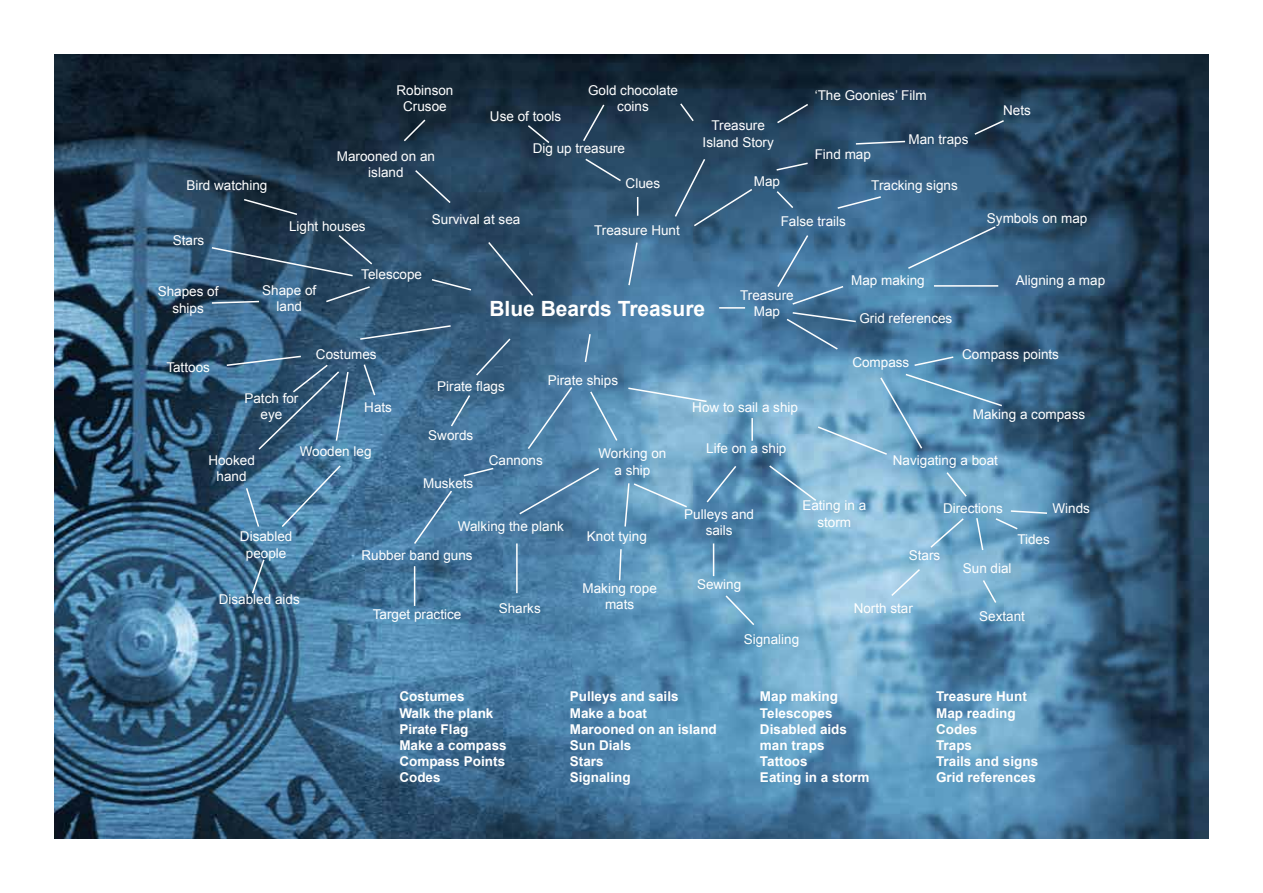
<style>
.page{position:relative;width:1263px;height:893px;background:#fff}
.page>*{position:absolute;margin:0;border:0;box-sizing:border-box;transform-origin:0 0}
.t1{font:700 21px "Arial";color:#fff}
.t2{font:13.5px/16.2px "Arial";color:#fff;text-align:center}
.t3{font:700 13.5px/16.2px "Arial";color:#fff}
</style>
<div class="page">
<img style="left:54px;top:54px;width:1155px;height:785px">
<svg style="left:776px;top:234px;width:81px;height:117px;background:#47769c"></svg>
<svg style="left:913px;top:355px;width:42px;height:12px"></svg>
<hr style="left:934px;top:285px;width:64px;height:2px;background:#fff">
<svg style="left:906px;top:225px;width:91px;height:45px;background:#4879a0"></svg>
<svg style="left:627px;top:241px;width:12px;height:46px"></svg>
<svg style="left:637px;top:197px;width:1px;height:19px"></svg>
<svg style="left:584px;top:157px;width:38px;height:26px"></svg>
<svg style="left:526px;top:124px;width:25px;height:21px"></svg>
<svg style="left:679px;top:102px;width:16px;height:21px"></svg>
<svg style="left:775px;top:102px;width:35px;height:23px"></svg>
<svg style="left:673px;top:157px;width:81px;height:71px;background:#365a78"></svg>
<svg style="left:775px;top:190px;width:20px;height:20px"></svg>
<svg style="left:775px;top:161px;width:34px;height:11px"></svg>
<svg style="left:836px;top:195px;width:47px;height:15px"></svg>
<svg style="left:854px;top:140px;width:53px;height:5px"></svg>
<svg style="left:973px;top:119px;width:32px;height:17px"></svg>
<svg style="left:929px;top:517px;width:36px;height:32px"></svg>
<svg style="left:994px;top:509px;width:54px;height:22px"></svg>
<svg style="left:975px;top:516px;width:9px;height:36px"></svg>
<svg style="left:981px;top:578px;width:17px;height:26px"></svg>
<svg style="left:767px;top:464px;width:51px;height:38px;background:#72a4c4"></svg>
<svg style="left:705px;top:464px;width:33px;height:40px"></svg>
<hr style="left:713px;top:543px;width:1px;height:33px;background:#fff">
<svg style="left:623px;top:482px;width:66px;height:46px;background:#72a6c7"></svg>
<svg style="left:618px;top:548px;width:4px;height:34px"></svg>
<svg style="left:584px;top:332px;width:8px;height:32px"></svg>
<svg style="left:627px;top:386px;width:81px;height:17px"></svg>
<svg style="left:474px;top:337px;width:38px;height:40px;background:#3d617f"></svg>
<svg style="left:518px;top:466px;width:83px;height:50px;background:#5284aa"></svg>
<hr style="left:516px;top:543px;width:2px;height:50px;background:#fff">
<svg style="left:890px;top:567px;width:31px;height:31px"></svg>
<svg style="left:589px;top:390px;width:30px;height:52px;background:#649abd"></svg>
<svg style="left:526px;top:385px;width:48px;height:66px;background:#5283a9"></svg>
<svg style="left:487px;top:240px;width:48px;height:57px;background:#33526e"></svg>
<svg style="left:414px;top:169px;width:38px;height:36px"></svg>
<svg style="left:402px;top:118px;width:25px;height:25px"></svg>
<svg style="left:430px;top:278px;width:43px;height:14px"></svg>
<svg style="left:242px;top:198px;width:57px;height:18px"></svg>
<svg style="left:210px;top:233px;width:164px;height:44px;background:#32516b"></svg>
<svg style="left:324px;top:285px;width:47px;height:18px"></svg>
<svg style="left:210px;top:300px;width:51px;height:5px"></svg>
<svg style="left:359px;top:324px;width:93px;height:17px;background:#436683"></svg>
<svg style="left:462px;top:467px;width:33px;height:10px"></svg>
<svg style="left:449px;top:393px;width:23px;height:35px"></svg>
<svg style="left:225px;top:355px;width:125px;height:96px;background:#3c6483"></svg>
<svg style="left:245px;top:486px;width:15px;height:42px"></svg>
<svg style="left:280px;top:464px;width:62px;height:65px;background:#4f82a6"></svg>
<svg style="left:251px;top:558px;width:15px;height:37px"></svg>
<svg style="left:412px;top:489px;width:42px;height:57px;background:#4d7ea4"></svg>
<hr style="left:414px;top:566px;width:1px;height:40px;background:#fff">
<svg style="left:724px;top:594px;width:32px;height:33px"></svg>
<svg style="left:362px;top:363px;width:15px;height:34px"></svg>
<svg style="left:816px;top:373px;width:188px;height:83px;background:#6aa0c2"></svg>
<svg style="left:945px;top:471px;width:23px;height:27px"></svg>
<hr style="left:751px;top:418px;width:2px;height:23px;background:#fff">
<svg style="left:582px;top:103px;width:24px;height:40px"></svg>
<hr style="left:719px;top:307px;width:26px;height:2px;background:#fff">
<p class="t2" style="left:186px;top:178px;width:83px">Bird watching</p>
<p class="t2" style="left:173px;top:232px;width:33px">Stars</p>
<p class="t2" style="left:588px;top:82px;width:92px">Gold chocolate coins</p>
<p class="t2" style="left:815px;top:87px;width:114px">‘The Goonies’ Film</p>
<p class="t2" style="left:396px;top:83px;width:59px">Robinson<br>Crusoe</p>
<p class="t2" style="left:490px;top:108px;width:73px">Use of tools</p>
<p class="t2" style="left:533px;top:140px;width:94px">Dig up treasure</p>
<p class="t2" style="left:703px;top:118px;width:73px">Treasure<br>Island Story</p>
<p class="t2" style="left:908px;top:131px;width:62px">Man traps</p>
<p class="t2" style="left:815px;top:147px;width:58px">Find map</p>
<p class="t2" style="left:337px;top:148px;width:100px">Marooned on an island</p>
<p class="t2" style="left:626px;top:175px;width:36px">Clues</p>
<p class="t2" style="left:754px;top:173px;width:28px">Map</p>
<p class="t2" style="left:594px;top:223px;width:87px">Treasure Hunt</p>
<p class="t2" style="left:871px;top:178px;width:88px">Tracking signs</p>
<p class="t2" style="left:432px;top:211px;width:90px">Survival at sea</p>
<p class="t2" style="left:781px;top:213px;width:67px">False trails</p>
<p class="t2" style="left:289px;top:218px;width:78px">Light houses</p>
<p class="t2" style="left:1003px;top:102px;width:29px">Nets</p>
<p class="t2" style="left:987px;top:210px;width:102px">Symbols on map</p>
<p class="t2" style="left:158px;top:284px;width:62px">Shapes of ships</p>
<p class="t2" style="left:166px;top:359px;width:45px">Tattoos</p>
<p class="t2" style="left:361px;top:267px;width:62px">Telescope</p>
<p class="t2" style="left:262px;top:282px;width:56px">Shape of land</p>
<p class="t2" style="left:316px;top:346px;width:62px">Costumes</p>
<p class="t2" style="left:244px;top:390px;width:56px">Patch for eye</p>
<p class="t2" style="left:364px;top:400px;width:29px">Hats</p>
<p class="t2" style="left:740px;top:287px;width:55px">Treasure</p>
<h1 class="t1" style="left:489px;top:295px;width:217px">Blue Beards Treasure</h1>
<p class="t2" style="left:754px;top:303px;width:28px">Map</p>
<p class="t2" style="left:437px;top:379px;width:69px">Pirate flags</p>
<p class="t2" style="left:548px;top:372px;width:72px">Pirate ships</p>
<p class="t2" style="left:692px;top:400px;width:107px">How to sail a ship</p>
<p class="t2" style="left:428px;top:427px;width:47px">Swords</p>
<p class="t2" style="left:208px;top:452px;width:48px">Hooked hand</p>
<p class="t2" style="left:300px;top:443px;width:73px">Wooden leg</p>
<p class="t2" style="left:423px;top:475px;width:52px">Muskets</p>
<p class="t2" style="left:489px;top:452px;width:56px">Cannons</p>
<p class="t2" style="left:598px;top:446px;width:70px">Working on a ship</p>
<p class="t2" style="left:706px;top:441px;width:82px">Life on a ship</p>
<p class="t2" style="left:851px;top:273px;width:75px">Map making</p>
<p class="t2" style="left:1016px;top:273px;width:91px">Aligning a map</p>
<p class="t2" style="left:859px;top:310px;width:95px">Grid references</p>
<p class="t2" style="left:852px;top:354px;width:59px">Compass</p>
<p class="t2" style="left:962px;top:346px;width:98px">Compass points</p>
<p class="t2" style="left:973px;top:406px;width:114px">Making a compass</p>
<p class="t2" style="left:893px;top:452px;width:107px">Navigating a boat</p>
<p class="t2" style="left:240px;top:529px;width:54px">Disabled people</p>
<p class="t2" style="left:219px;top:591px;width:83px">Disabled aids</p>
<p class="t2" style="left:458px;top:518px;width:108px">Walking the plank</p>
<p class="t2" style="left:362px;top:547px;width:113px">Rubber band guns</p>
<p class="t2" style="left:373px;top:606px;width:90px">Target practice</p>
<p class="t2" style="left:499px;top:600px;width:44px">Sharks</p>
<p class="t2" style="left:587px;top:528px;width:62px">Knot tying</p>
<p class="t2" style="left:582px;top:580px;width:76px">Making rope mats</p>
<p class="t2" style="left:684px;top:506px;width:71px">Pulleys and sails</p>
<p class="t2" style="left:697px;top:576px;width:46px">Sewing</p>
<p class="t2" style="left:802px;top:498px;width:65px">Eating in a storm</p>
<p class="t2" style="left:943px;top:500px;width:62px">Directions</p>
<p class="t2" style="left:1052px;top:500px;width:39px">Winds</p>
<p class="t2" style="left:909px;top:547px;width:33px">Stars</p>
<p class="t2" style="left:1017px;top:532px;width:34px">Tides</p>
<p class="t2" style="left:854px;top:600px;width:61px">North star</p>
<p class="t2" style="left:963px;top:560px;width:50px">Sun dial</p>
<p class="t2" style="left:979px;top:608px;width:47px">Sextant</p>
<p class="t2" style="left:744px;top:631px;width:57px">Signaling</p>
<p class="t3" style="left:399px;top:689px;width:109px">Costumes<br>Walk the plank<br>Pirate Flag<br>Make a compass<br>Compass Points<br>Codes</p>
<p class="t3" style="left:570px;top:689px;width:149px">Pulleys and sails<br>Make a boat<br>Marooned on an island<br>Sun Dials<br>Stars<br>Signaling</p>
<p class="t3" style="left:760px;top:689px;width:111px">Map making<br>Telescopes<br>Disabled aids man traps<br>Tattoos<br>Eating in a storm</p>
<p class="t3" style="left:936px;top:689px;width:104px">Treasure Hunt<br>Map reading<br>Codes<br>Traps<br>Trails and signs<br>Grid references</p>
</div>
